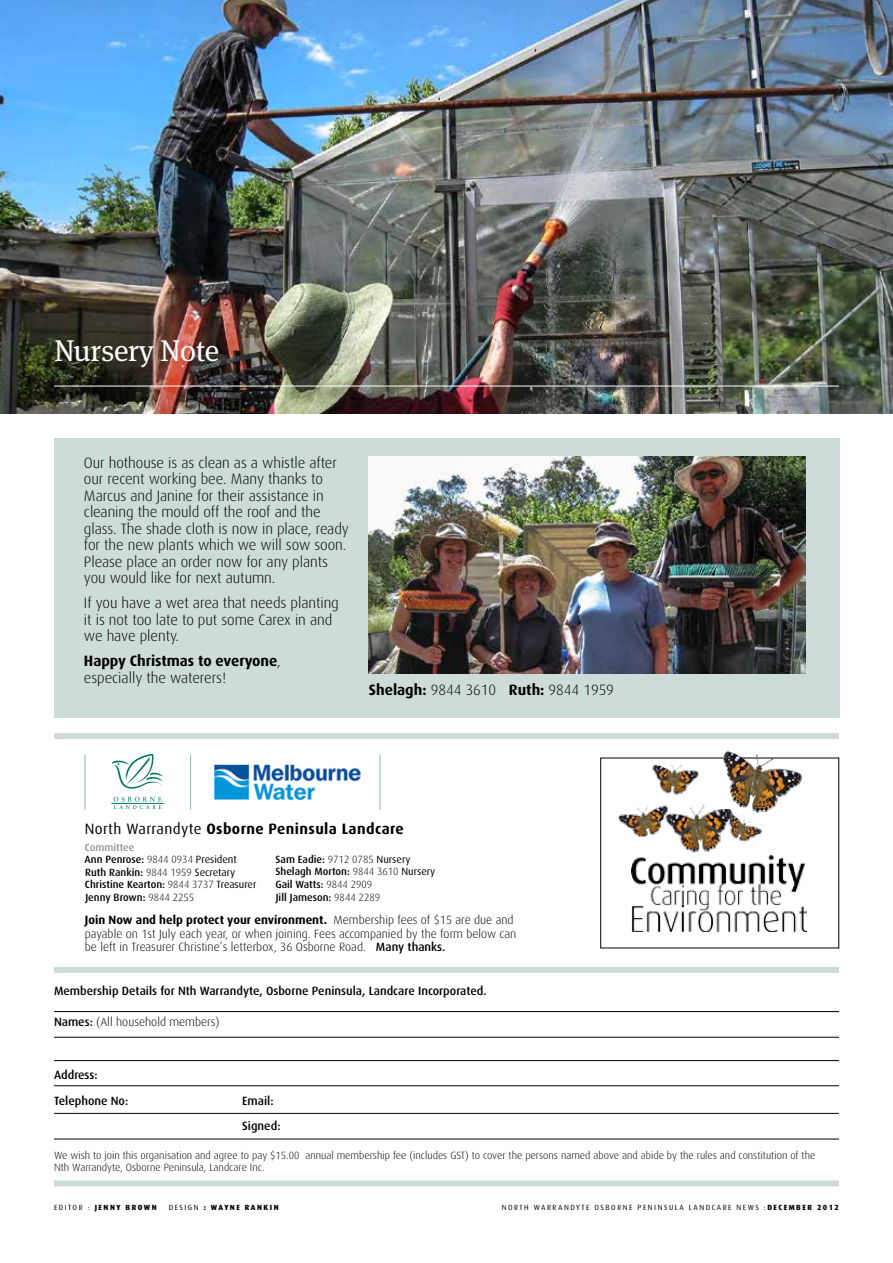
<style>
.page{position:relative;width:893px;height:1263px;background:#fff}
.page>*{position:absolute;margin:0;border:0;box-sizing:border-box;transform-origin:0 0}
.t1{font:30px "Meta Serif";letter-spacing:-.01em;color:#fff}
.t2{font:300 15px/16.5px "Dax";letter-spacing:-.005em;color:#000}
.t3{font:700 15px/16.5px "Dax";letter-spacing:.005em;color:#000}
.t4{font:700 15px "Dax";letter-spacing:.025em;color:#000}
.t5{font:300 12px/13.5px "Dax";color:#000}
.t6{font:500 12px/26px "Dax";color:#000}
.t7{font:500 10.5px/12.6px "Dax";color:#000}
.t8{font:300 10.5px/12px "Dax";color:#000}
.t9{font:7.5px "Dax";letter-spacing:.2em;color:#000}
.t10{font:800 7.5px "Dax";letter-spacing:.2em;color:#000}
.s1{font-weight:300}
.s2{font-weight:700}
.s3{font-weight:400}
.s4{color:#929395}
.s5{font-weight:500}
.s6{font-weight:800}
</style>
<div class="page">
<img style="left:0;top:0;width:893px;height:413px">
<hr style="left:54px;top:1011px;width:785px;height:1px;background:#000">
<hr style="left:54px;top:1037px;width:785px;height:1px;background:#000">
<hr style="left:54px;top:1060px;width:785px;height:1px;background:#000">
<hr style="left:54px;top:1085px;width:785px;height:1px;background:#000">
<hr style="left:54px;top:1113px;width:785px;height:1px;background:#000">
<hr style="left:54px;top:1139px;width:785px;height:1px;background:#000">
<img style="left:214px;top:764px;width:147px;height:36px">
<svg style="left:114px;top:797px;width:48px;height:12px"></svg>
<hr style="left:111px;top:803px;width:53px;height:1px;background:#007762">
<svg style="left:112px;top:754px;width:51px;height:35px"></svg>
<hr style="left:190px;top:755px;width:1px;height:55px;background:#92b4ae">
<hr style="left:85px;top:755px;width:1px;height:55px;background:#92b4ae">
<div style="left:54px;top:438px;width:785px;height:280px;background:#cddcd9"></div>
<img style="left:369px;top:456px;width:437px;height:217px">
<hr style="left:380px;top:755px;width:1px;height:55px;background:#92b4ae">
<div style="left:54px;top:1180px;width:785px;height:6px;background:#cddcd9"></div>
<div style="left:54px;top:967px;width:785px;height:6px;background:#cddcd9"></div>
<div style="left:54px;top:733px;width:785px;height:6px;background:#cddcd9"></div>
<hr style="left:54px;top:386px;width:785px;height:1px;background:#fff">
<img style="left:631px;top:855px;width:175px;height:76px">
<img style="left:619px;top:805px;width:43px;height:32px">
<img style="left:647px;top:758px;width:53px;height:37px">
<img style="left:739px;top:817px;width:22px;height:25px">
<img style="left:662px;top:804px;width:77px;height:49px">
<img style="left:711px;top:750px;width:95px;height:65px">
<h1 class="t1" style="left:54px;top:325px;width:167px">Nursery Note</h1>
<p class="t2" style="left:84px;top:454px;width:266px">Our hothouse is as clean as a whistle after our recent working bee. Many thanks to Marcus and Janine for their assistance in cleaning the mould off the roof and the glass. The shade cloth is now in place, ready for the new plants which we will sow soon.<br>Please place an order now for any plants you would like for next autumn.</p>
<p class="t2" style="left:84px;top:595px;width:256px">If you have a wet area that needs planting it is not too late to put some Carex in and we have plenty.</p>
<p class="t3" style="left:84px;top:653px;width:198px">Happy Christmas to everyone<span class="s1">, especially the waterers!</span></p>
<p class="t2" style="left:369px;top:682px;width:247px"><span class="s2">Shelagh:</span> 9844 3610 <span class="s2">Ruth:</span> 9844 1959</p>
<p class="t4" style="left:85px;top:820px;width:321px"><span class="s3">North Warrandyte</span> Osborne Peninsula Landcare</p>
<p class="t7" style="left:85px;top:841px;width:173px"><span class="s4">Committee<br></span>Ann Penrose: <span class="s1">9844 0934</span> <span class="s3">President<br></span>Ruth Rankin: <span class="s1">9844 1959</span> <span class="s3">Secretary<br></span>Christine Kearton: <span class="s1">9844 3737</span> <span class="s3">Treasurer<br></span>Jenny Brown: <span class="s1">9844 2255</span></p>
<p class="t5" style="left:85px;top:913px;width:433px"><span class="s2">Join Now and help protect your environment.</span> Membership fees of $15 are due and payable on 1st July each year, or when joining. Fees accompanied by the form below can be left in Treasurer Christine’s letterbox, 36 Osborne Road. <span class="s5">Many thanks.</span></p>
<p class="t7" style="left:275px;top:853px;width:161px">Sam Eadie: <span class="s1">9712 0785</span> <span class="s3">Nursery<br></span>Shelagh Morton: <span class="s1">9844 3610</span> <span class="s3">Nursery<br></span>Gail Watts: <span class="s1">9844 2909<br></span>Jill Jameson: <span class="s1">9844 2289</span></p>
<p class="t6" style="left:54px;top:978px;width:434px">Membership Details for Nth Warrandyte, Osborne Peninsula, Landcare Incorporated.</p>
<p class="t5" style="left:54px;top:1015px;width:167px"><span class="s5">Names:</span> (All household members)</p>
<p class="t6" style="left:54px;top:1061px;width:76px">Address:<br>Telephone No:</p>
<p class="t6" style="left:242px;top:1088px;width:33px">Email:</p>
<p class="t6" style="left:242px;top:1113px;width:40px">Signed:</p>
<p class="t8" style="left:54px;top:1149px;width:763px">We wish to join this organisation and agree to pay $15.00 annual membership fee (includes GST) to cover the persons named above and abide by the rules and constitution of the<br>Nth Warrandyte, Osborne Peninsula, Landcare Inc.</p>
<p class="t10" style="left:54px;top:1203px;width:104px"><span class="s3">EDITOR :</span> JENNY BROWN</p>
<p class="t10" style="left:169px;top:1203px;width:111px"><span class="s3">DESIGN</span> : WAYNE RANKIN</p>
<p class="t9" style="left:502px;top:1203px;width:339px">NORTH WARRANDYTE OSBORNE PENINSULA LANDCARE NEWS :<span class="s6">DECEMBER 2012</span></p>
</div>
